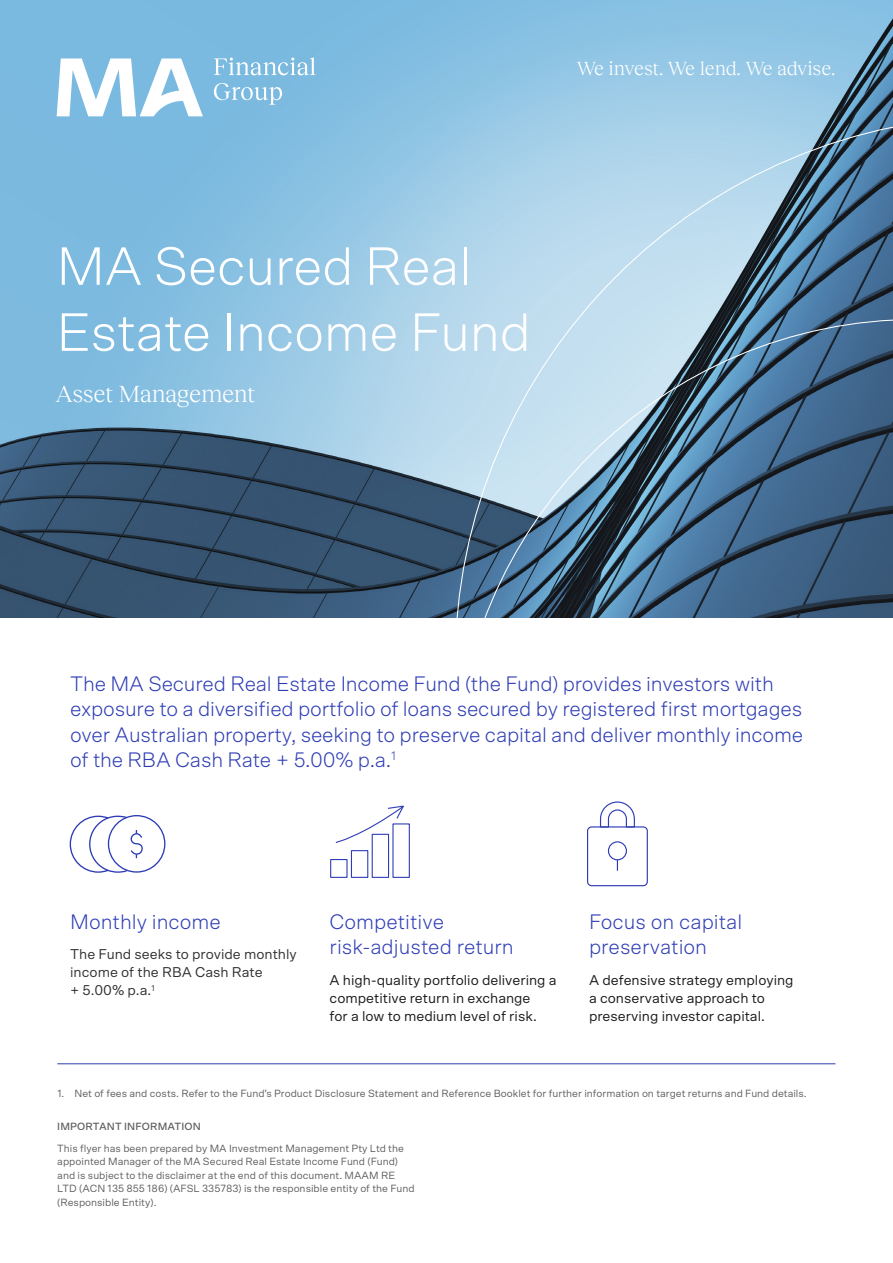
<style>
.page{position:relative;width:893px;height:1263px;background:#fff}
.page>*{position:absolute;margin:0;border:0;box-sizing:border-box;transform-origin:0 0}
.t1{font:300 54px/66px "Scto Grotesk A";letter-spacing:-.01em;color:#fff}
.t2{font:24px "Reckless Neue";letter-spacing:-.015em;color:#fff}
.t3{font:300 21px/25.5px "Scto Grotesk A";letter-spacing:-.01em;color:#2d3cb4}
.t4{font:19.5px "Reckless Neue";letter-spacing:-.01em;color:#fff}
.t5{font:14.25px/18px "Scto Grotesk A";color:#181818}
.t6{font:14.25px/18px "Scto Grotesk A";color:#2f2f2f}
.t7{font:10.5px/13.5px "Scto Grotesk A";color:#5d5d5d}
.t8{font:500 10.5px "Scto Grotesk A";letter-spacing:.015em;color:#5d5d5d}
</style>
<div class="page">
<img style="left:0;top:0;width:893px;height:618px">
<svg style="left:69px;top:815px;width:74px;height:58px"></svg>
<svg style="left:335px;top:805px;width:69px;height:38px"></svg>
<div style="left:330px;top:859px;width:18px;height:19px;border:1px solid #2d3cb4"></div>
<div style="left:351px;top:850px;width:17px;height:28px;border:1px solid #2d3cb4"></div>
<div style="left:372px;top:834px;width:17px;height:44px;border:1px solid #2d3cb4"></div>
<div style="left:392px;top:823px;width:18px;height:55px;border:1px solid #2d3cb4"></div>
<div style="left:587px;top:826px;width:61px;height:60px;border:1px solid #2d3cb4;border-radius:4px"></div>
<svg style="left:599px;top:801px;width:36px;height:27px"></svg>
<div style="left:608px;top:841px;width:19px;height:19px;border:1px solid #2d3cb4;border-radius:50%"></div>
<svg style="left:57px;top:58px;width:258px;height:58px"></svg>
<svg style="left:454px;top:115px;width:439px;height:203px;background:#95b8d0"></svg>
<svg style="left:454px;top:318px;width:439px;height:300px;background:#64859f"></svg>
<hr style="left:57px;top:1063px;width:778px;height:1px;background:#2d3cb4">
<h3 class="t4" style="left:577px;top:55px;width:260px">We invest. We lend. We advise.</h3>
<h1 class="t1" style="left:56px;top:233px;width:476px">MA Secured Real<br>Estate Income Fund</h1>
<h2 class="t2" style="left:55px;top:377px;width:201px">Asset Management</h2>
<p class="t3" style="left:70px;top:671px;width:735px">The MA Secured Real Estate Income Fund (the Fund) provides investors with exposure to a diversified portfolio of loans secured by registered first mortgages over Australian property, seeking to preserve capital and deliver monthly income of the RBA Cash Rate + 5.00% p.a.<sup>1</sup></p>
<h3 class="t3" style="left:70px;top:908px;width:152px">Monthly income</h3>
<h3 class="t6" style="left:70px;top:945px;width:228px">The Fund seeks to provide monthly income of the RBA Cash Rate<br>+ 5.00% p.a.<sup>1</sup></h3>
<h3 class="t3" style="left:330px;top:908px;width:186px">Competitive risk-adjusted return</h3>
<h3 class="t5" style="left:330px;top:971px;width:228px">A high-quality portfolio delivering a competitive return in exchange<br>for a low to medium level of risk.</h3>
<h3 class="t3" style="left:589px;top:908px;width:155px">Focus on capital preservation</h3>
<h3 class="t5" style="left:589px;top:971px;width:206px">A defensive strategy employing a conservative approach to preserving investor capital.</h3>
<p class="t7" style="left:57px;top:1087px;width:751px">1. Net of fees and costs. Refer to the Fund’s Product Disclosure Statement and Reference Booklet for further information on target returns and Fund details.</p>
<p class="t8" style="left:57px;top:1120px;width:145px">IMPORTANT INFORMATION</p>
<p class="t7" style="left:57px;top:1141px;width:359px">This flyer has been prepared by MA Investment Management Pty Ltd the appointed Manager of the MA Secured Real Estate Income Fund (Fund) and is subject to the disclaimer at the end of this document. MAAM RE LTD (ACN 135 855 186) (AFSL 335783) is the responsible entity of the Fund (Responsible Entity).</p>
</div>
